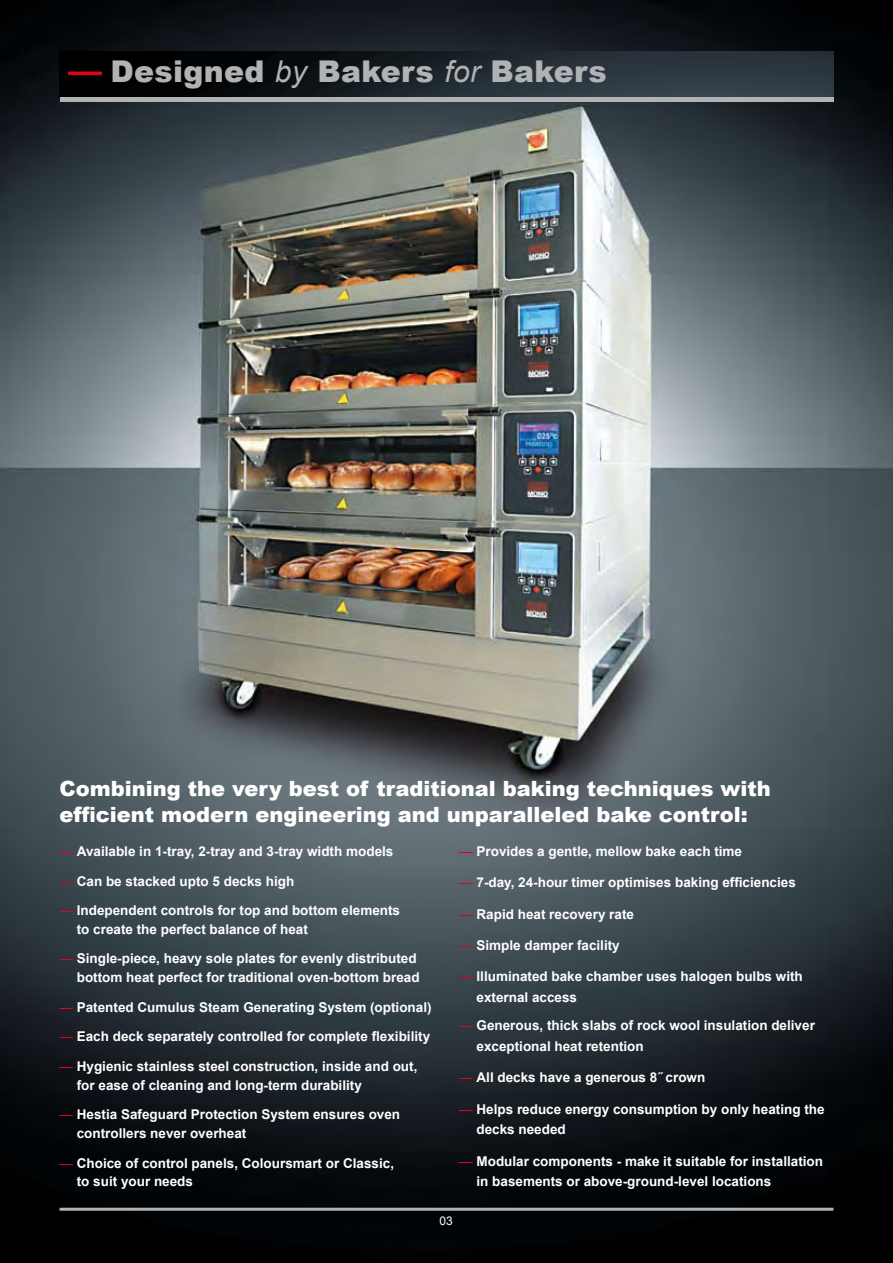
<style>
.page{position:relative;width:893px;height:1263px;background:#fff}
.page>*{position:absolute;margin:0;border:0;box-sizing:border-box;transform-origin:0 0}
.t1{font:900 30px "Arial";letter-spacing:.01em;color:#b1b2b4}
.t2{font:900 21px/25.5px "Arial";color:#fff}
.t3{font:700 13.5px/18.9px "Arial";color:#fff}
.t4{font:12px "Arial";color:#fff}
.s1{font-weight:400;font-style:italic}
.s2{font-weight:400;color:#e2001a}
</style>
<div class="page">
<img style="left:0;top:0;width:893px;height:1263px">
<hr style="left:60px;top:1208px;width:773px;height:3px;background:#b1b2b4">
<img style="left:60px;top:51px;width:773px;height:47px">
<hr style="left:60px;top:98px;width:773px;height:4px;background:#b1b2b4">
<hr style="left:68px;top:72px;width:34px;height:3px;background:#e2001a">
<h1 class="t1" style="left:111px;top:49px;width:498px">Designed <span class="s1">by</span> Bakers <span class="s1">for</span> Bakers</h1>
<h2 class="t2" style="left:60px;top:775px;width:713px">Combining the very best of traditional baking techniques with efficient modern engineering and unparalleled bake control:</h2>
<p class="t3" style="left:60px;top:842px;width:335px"><span class="s2">—</span> Available in 1-tray, 2-tray and 3-tray width models</p>
<p class="t3" style="left:60px;top:871px;width:236px"><span class="s2">—</span> Can be stacked upto 5 decks high</p>
<p class="t3" style="left:77px;top:901px;width:325px;text-indent:-17px"><span class="s2">—</span> Independent controls for top and bottom elements to create the perfect balance of heat</p>
<p class="t3" style="left:60px;top:949px;width:362px;text-align:right"><span class="s2">—</span> Single-piece, heavy sole plates for evenly distributed bottom heat perfect for traditional oven-bottom bread</p>
<p class="t3" style="left:60px;top:998px;width:374px"><span class="s2">—</span> Patented Cumulus Steam Generating System (optional)</p>
<p class="t3" style="left:60px;top:1027px;width:372px"><span class="s2">—</span> Each deck separately controlled for complete flexibility</p>
<p class="t3" style="left:77px;top:1057px;width:342px;text-indent:-17px"><span class="s2">—</span> Hygienic stainless steel construction, inside and out, for ease of cleaning and long-term durability</p>
<p class="t3" style="left:77px;top:1105px;width:325px;text-indent:-17px"><span class="s2">—</span> Hestia Safeguard Protection System ensures oven controllers never overheat</p>
<p class="t3" style="left:77px;top:1153px;width:319px;text-indent:-17px"><span class="s2">—</span> Choice of control panels, Coloursmart or Classic, to suit your needs</p>
<p class="t3" style="left:459px;top:842px;width:284px"><span class="s2">—</span> Provides a gentle, mellow bake each time</p>
<p class="t3" style="left:459px;top:873px;width:338px"><span class="s2">—</span> 7-day, 24-hour timer optimises baking efficiencies</p>
<p class="t3" style="left:459px;top:904px;width:176px"><span class="s2">—</span> Rapid heat recovery rate</p>
<p class="t3" style="left:459px;top:936px;width:162px"><span class="s2">—</span> Simple damper facility</p>
<p class="t3" style="left:476px;top:966px;width:328px;line-height:20.7px;text-indent:-17px"><span class="s2">—</span> Illuminated bake chamber uses halogen bulbs with external access</p>
<p class="t3" style="left:476px;top:1015px;width:340px;line-height:20.7px;text-indent:-17px"><span class="s2">—</span> Generous, thick slabs of rock wool insulation deliver exceptional heat retention</p>
<p class="t3" style="left:459px;top:1068px;width:248px"><span class="s2">—</span> All decks have a generous 8˝ crown</p>
<p class="t3" style="left:476px;top:1099px;width:350px;line-height:20.7px;text-indent:-17px"><span class="s2">—</span> Helps reduce energy consumption by only heating the decks needed</p>
<p class="t3" style="left:476px;top:1151px;width:348px;line-height:20.7px;text-indent:-17px"><span class="s2">—</span> Modular components - make it suitable for installation in basements or above-ground-level locations</p>
<p class="t4" style="left:439px;top:1214px;width:15px">03</p>
</div>
